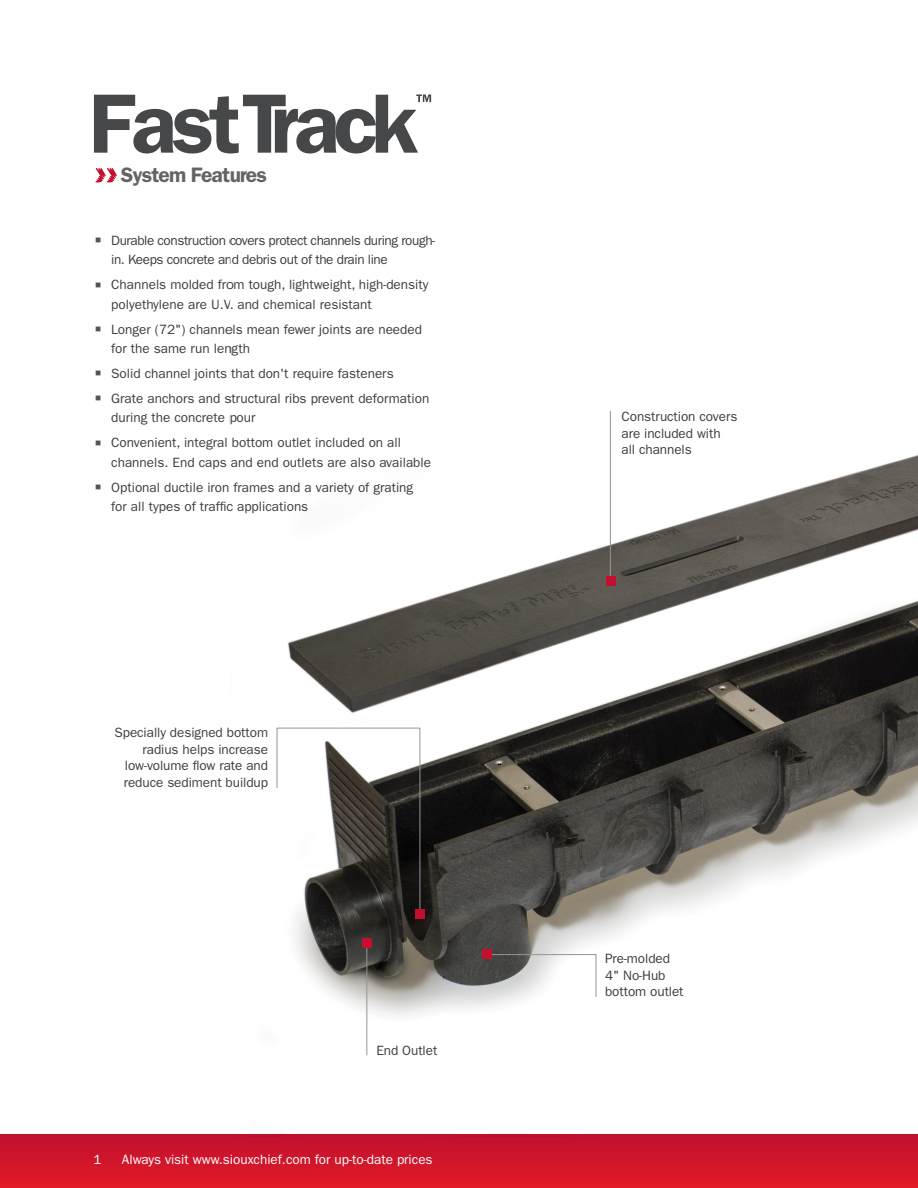
<style>
.page{position:relative;width:918px;height:1188px;background:#fff}
.page>*{position:absolute;margin:0;border:0;box-sizing:border-box;transform-origin:0 0}
.t1{font:600 21px "ITC Franklin Gothic Std";letter-spacing:-.04em;color:#636366}
.t2{font:13.5px/19.5px "ITC Franklin Gothic Std";color:#3e3e3f}
.t3{font:13.5px/19.5px "ITC Franklin Gothic Std";letter-spacing:-.03em;color:#3e3e3f}
.t4{font:13.5px "ITC Franklin Gothic Std";color:#fff}
.s1{color:#545557}
</style>
<div class="page">
<div style="left:0;top:1134px;width:918px;height:54px;background:linear-gradient(to bottom,#c11030,#e11a27)"></div>
<svg style="left:96px;top:168px;width:21px;height:14px"></svg>
<svg style="left:94px;top:94px;width:337px;height:59px"></svg>
<img style="left:230px;top:411px;width:688px;height:727px">
<hr style="left:610px;top:411px;width:1px;height:171px;background:#939598">
<div style="left:606px;top:576px;width:9px;height:9px;background:#c3102f"></div>
<svg style="left:486px;top:954px;width:111px;height:44px"></svg>
<div style="left:482px;top:950px;width:10px;height:9px;background:#c3102f"></div>
<hr style="left:366px;top:943px;width:1px;height:112px;background:#939598">
<div style="left:362px;top:938px;width:10px;height:9px;background:#c3102f"></div>
<svg style="left:276px;top:727px;width:145px;height:189px"></svg>
<div style="left:415px;top:910px;width:9px;height:9px;background:#c3102f"></div>
<p class="t1" style="left:121px;top:163px;width:148px">System Features</p>
<p class="t3" style="left:111px;top:230px;width:326px;text-indent:-16px"><span class="s1">■</span> Durable construction covers protect channels during rough&shy;in. Keeps concrete and debris out of the drain line</p>
<p class="t2" style="left:111px;top:275px;width:319px;text-indent:-16px"><span class="s1">■</span> Channels molded from tough, lightweight, high-density polyethylene are U.V. and chemical resistant</p>
<p class="t2" style="left:111px;top:319px;width:312px;text-indent:-16px"><span class="s1">■</span> Longer (72") channels mean fewer joints are needed for the same run length</p>
<p class="t2" style="left:95px;top:364px;width:300px"><span class="s1">■</span> Solid channel joints that don't require fasteners</p>
<p class="t2" style="left:111px;top:389px;width:320px;text-indent:-16px"><span class="s1">■</span> Grate anchors and structural ribs prevent deformation during the concrete pour</p>
<p class="t2" style="left:111px;top:433px;width:321px;text-indent:-16px"><span class="s1">■</span> Convenient, integral bottom outlet included on all channels. End caps and end outlets are also available</p>
<p class="t2" style="left:111px;top:477px;width:304px;text-indent:-16px"><span class="s1">■</span> Optional ductile iron frames and a variety of grating for all types of traffic applications</p>
<p class="t2" style="left:114px;top:725px;width:155px;line-height:16.5px;text-align:right">Specially designed bottom radius helps increase</p>
<p class="t2" style="left:124px;top:758px;width:146px;line-height:16.5px">low-volume flow rate and reduce sediment buildup</p>
<p class="t2" style="left:376px;top:1041px;width:62px">End Outlet</p>
<p class="t4" style="left:94px;top:1152px;width:10px">1</p>
<p class="t4" style="left:122px;top:1152px;width:312px">Always visit www.siouxchief.com for up-to-date prices</p>
<p class="t2" style="left:622px;top:409px;width:117px;line-height:16.5px">Construction covers are included with</p>
<p class="t2" style="left:622px;top:440px;width:72px">all channels</p>
<p class="t2" style="left:605px;top:951px;width:67px;line-height:16.5px">Pre-molded<br>4" No-Hub</p>
<p class="t2" style="left:605px;top:982px;width:80px">bottom outlet</p>
</div>
